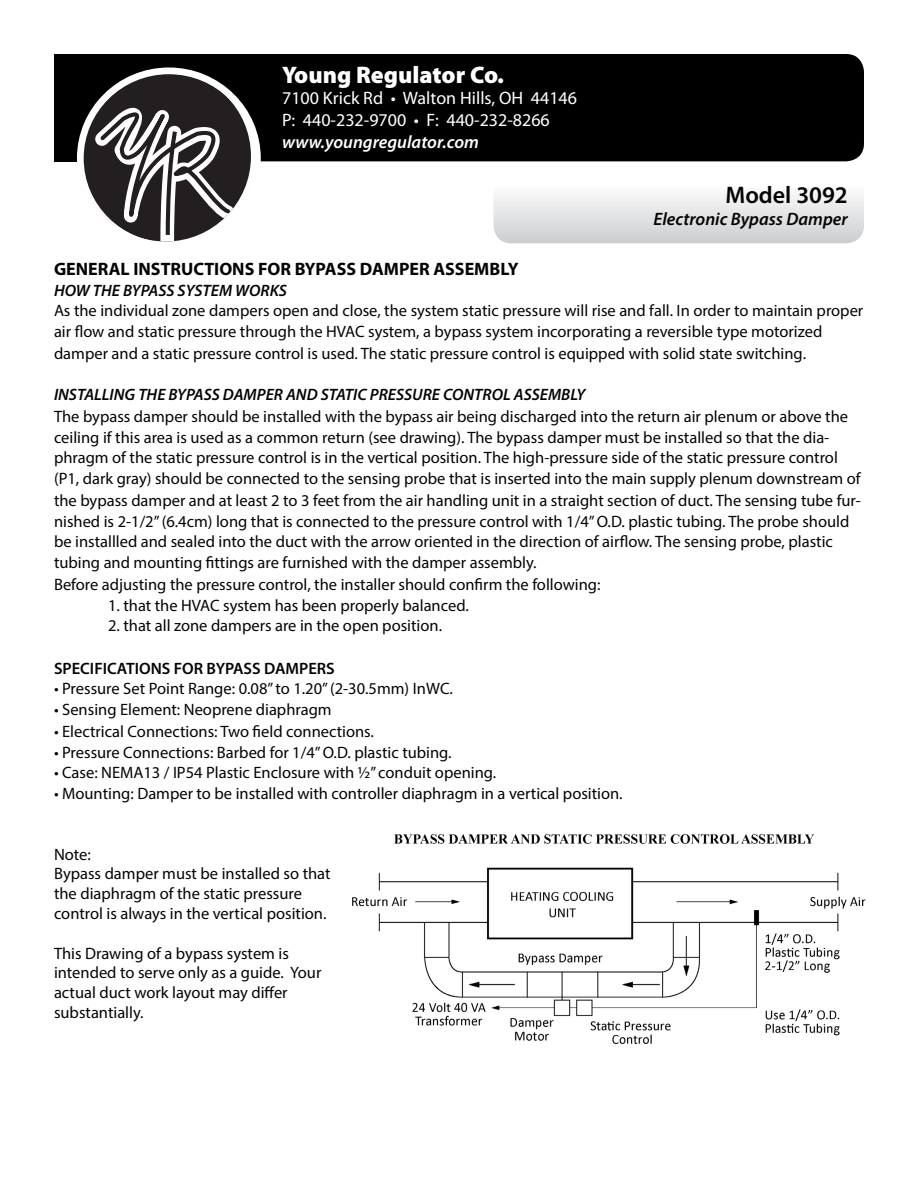
<style>
.page{position:relative;width:918px;height:1188px;background:#fff}
.page>*{position:absolute;margin:0;border:0;box-sizing:border-box;transform-origin:0 0}
.t1{font:900 24px "Myriad Pro";color:#fff}
.t2{font:600 24px "Myriad Pro";color:#040503}
.t3{font:18px/21.6px "Myriad Pro";color:#fff}
.t4{font:700 18px "Myriad Pro";color:#040503}
.t5{font:italic 600 18px "Myriad Pro";color:#040503}
.t6{font:16.5px/21px "Myriad Pro";color:#040503}
.t7{font:italic 600 16.5px "Myriad Pro";color:#040503}
.t8{font:600 16.5px "Myriad Pro";color:#040503}
.s1{font-weight:600;font-style:italic}
</style>
<div class="page">
<div style="left:54px;top:54px;width:43px;height:107px;background:#000"></div>
<svg style="left:494px;top:155px;width:370px;height:88px"></svg>
<div style="left:54px;top:54px;width:810px;height:107px;background:#000;border-radius:18px"></div>
<svg style="left:80px;top:71px;width:171px;height:170px"></svg>
<div style="left:77px;top:68px;width:184px;height:181px;border:7px solid #fff;border-radius:50%"></div>
<img style="left:352px;top:833px;width:513px;height:211px">
<p class="t1" style="left:282px;top:59px;width:223px">Young Regulator Co.</p>
<p class="t3" style="left:282px;top:87px;width:296px">7100 Krick Rd • Walton Hills, OH 44146<br>P: 440-232-9700 • F: 440-232-8266 <span class="s1">www.youngregulator.com</span></p>
<p class="t2" style="left:725px;top:180px;width:124px">Model 3092</p>
<p class="t5" style="left:653px;top:208px;width:196px">Electronic Bypass Damper</p>
<p class="t4" style="left:54px;top:257px;width:466px">GENERAL INSTRUCTIONS FOR BYPASS DAMPER ASSEMBLY</p>
<p class="t7" style="left:54px;top:279px;width:234px">HOW THE BYPASS SYSTEM WORKS</p>
<p class="t6" style="left:54px;top:300px;width:811px">As the individual zone dampers open and close, the system static pressure will rise and fall. In order to maintain proper air flow and static pressure through the HVAC system, a bypass system incorporating a reversible type motorized damper and a static pressure control is used. The static pressure control is equipped with solid state switching.</p>
<p class="t7" style="left:54px;top:384px;width:533px">INSTALLING THE BYPASS DAMPER AND STATIC PRESSURE CONTROL ASSEMBLY</p>
<p class="t6" style="left:54px;top:405px;width:809px">The bypass damper should be installed with the bypass air being discharged into the return air plenum or above the ceiling if this area is used as a common return (see drawing). The bypass damper must be installed so that the dia&shy;phragm of the static pressure control is in the vertical position. The high-pressure side of the static pressure control (P1, dark gray) should be connected to the sensing probe that is inserted into the main supply plenum downstream of the bypass damper and at least 2 to 3 feet from the air handling unit in a straight section of duct. The sensing tube fur&shy;nished is 2-1/2” (6.4cm) long that is connected to the pressure control with 1/4” O.D. plastic tubing. The probe should be installled and sealed into the duct with the arrow oriented in the direction of airflow. The sensing probe, plastic tubing and mounting fittings are furnished with the damper assembly.</p>
<p class="t6" style="left:54px;top:573px;width:548px">Before adjusting the pressure control, the installer should confirm the following:</p>
<p class="t6" style="left:108px;top:594px;width:362px">1. that the HVAC system has been properly balanced.</p>
<p class="t6" style="left:108px;top:615px;width:336px">2. that all zone dampers are in the open position.</p>
<p class="t8" style="left:54px;top:657px;width:282px">SPECIFICATIONS FOR BYPASS DAMPERS</p>
<p class="t6" style="left:54px;top:678px;width:401px">• Pressure Set Point Range: 0.08” to 1.20” (2-30.5mm) InWC.</p>
<p class="t6" style="left:54px;top:699px;width:279px">• Sensing Element: Neoprene diaphragm</p>
<p class="t6" style="left:54px;top:720px;width:322px">• Electrical Connections: Two field connections.</p>
<p class="t6" style="left:54px;top:741px;width:399px">• Pressure Connections: Barbed for 1/4” O.D. plastic tubing.</p>
<p class="t6" style="left:54px;top:762px;width:444px">• Case: NEMA13 / IP54 Plastic Enclosure with ½” conduit opening.</p>
<p class="t6" style="left:54px;top:783px;width:570px">• Mounting: Damper to be installed with controller diaphragm in a vertical position.</p>
<p class="t6" style="left:54px;top:843px;width:38px">Note:</p>
<p class="t6" style="left:54px;top:864px;width:278px;line-height:19.8px">Bypass damper must be installed so that the diaphragm of the static pressure</p>
<p class="t6" style="left:54px;top:903px;width:274px">control is always in the vertical position.</p>
<p class="t6" style="left:54px;top:942px;width:236px">This Drawing of a bypass system is</p>
<p class="t6" style="left:54px;top:963px;width:269px;line-height:19.8px">intended to serve only as a guide. Your actual duct work layout may differ</p>
<p class="t6" style="left:54px;top:1002px;width:91px">substantially.</p>
</div>
